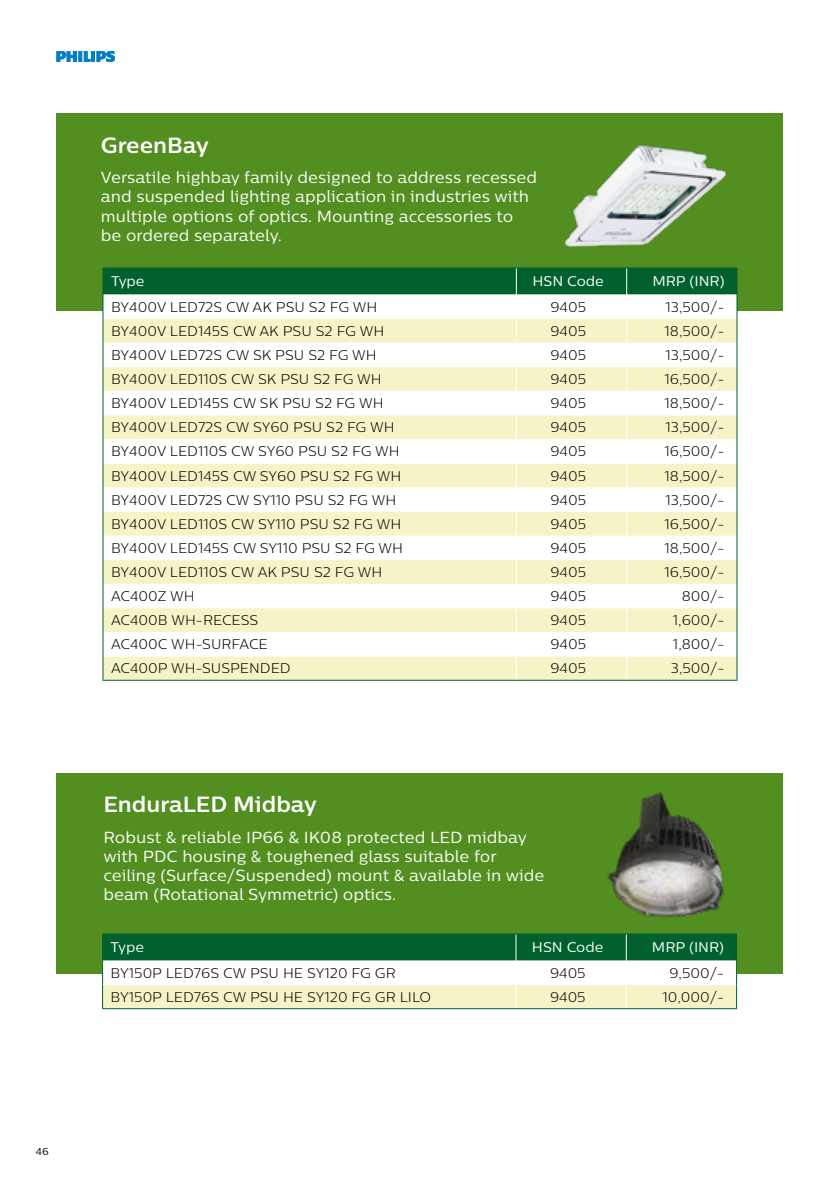
<style>
.page{position:relative;width:840px;height:1191px;background:#fff}
.page>*{position:absolute;margin:0;border:0;box-sizing:border-box;transform-origin:0 0}
.t1{font:700 22px "Centrale Sans Pro";color:#fff}
.t2{font:16px/19.2px "Centrale Sans Pro";color:#fff}
.t3{font:300 14px "Centrale Sans Pro";color:#000}
.t4{font:14px "Centrale Sans Pro";color:#fff}
.t5{font:10px "Centrale Sans Pro";color:#000}
</style>
<div class="page">
<svg style="left:57px;top:51px;width:58px;height:11px"></svg>
<div style="left:57px;top:113px;width:725px;height:197px;background:#528f20"></div>
<hr style="left:102px;top:267px;width:414px;height:1px;background:#00612e">
<hr style="left:516px;top:267px;width:110px;height:1px;background:#00612e">
<hr style="left:626px;top:267px;width:111px;height:1px;background:#00612e">
<hr style="left:102px;top:680px;width:414px;height:1px;background:#00612e">
<hr style="left:516px;top:680px;width:110px;height:1px;background:#00612e">
<hr style="left:626px;top:680px;width:111px;height:1px;background:#00612e">
<svg style="left:102px;top:268px;width:635px;height:412px"></svg>
<img style="left:564px;top:144px;width:163px;height:103px">
<div style="left:57px;top:773px;width:725px;height:201px;background:#528f20"></div>
<hr style="left:102px;top:1008px;width:413px;height:1px;background:#00612e">
<hr style="left:515px;top:1008px;width:111px;height:1px;background:#00612e">
<hr style="left:626px;top:1008px;width:110px;height:1px;background:#00612e">
<hr style="left:102px;top:933px;width:413px;height:1px;background:#00612e">
<hr style="left:515px;top:933px;width:111px;height:1px;background:#00612e">
<svg style="left:102px;top:934px;width:634px;height:74px"></svg>
<img style="left:592px;top:792px;width:145px;height:153px">
<h1 class="t1" style="left:101px;top:131px;width:109px">GreenBay</h1>
<p class="t2" style="left:101px;top:168px;width:437px">Versatile highbay family designed to address recessed and suspended lighting application in industries with multiple options of optics. Mounting accessories to be ordered separately.</p>
<p class="t4" style="left:111px;top:273px;width:35px">Type</p>
<p class="t4" style="left:532px;top:273px;width:73px">HSN Code</p>
<p class="t4" style="left:652px;top:273px;width:74px">MRP (INR)</p>
<p class="t3" style="left:111px;top:298px;width:268px">BY400V LED72S CW AK PSU S2 FG WH</p>
<p class="t3" style="left:550px;top:298px;width:37px">9405</p>
<p class="t3" style="left:665px;top:298px;width:61px">13,500/-</p>
<p class="t3" style="left:111px;top:322px;width:274px">BY400V LED145S CW AK PSU S2 FG WH</p>
<p class="t3" style="left:550px;top:322px;width:37px">9405</p>
<p class="t3" style="left:664px;top:322px;width:61px">18,500/-</p>
<p class="t3" style="left:111px;top:346px;width:267px">BY400V LED72S CW SK PSU S2 FG WH</p>
<p class="t3" style="left:550px;top:346px;width:37px">9405</p>
<p class="t3" style="left:665px;top:346px;width:61px">13,500/-</p>
<p class="t3" style="left:111px;top:370px;width:272px">BY400V LED110S CW SK PSU S2 FG WH</p>
<p class="t3" style="left:550px;top:370px;width:37px">9405</p>
<p class="t3" style="left:664px;top:370px;width:62px">16,500/-</p>
<p class="t3" style="left:111px;top:394px;width:274px">BY400V LED145S CW SK PSU S2 FG WH</p>
<p class="t3" style="left:550px;top:394px;width:37px">9405</p>
<p class="t3" style="left:664px;top:394px;width:61px">18,500/-</p>
<p class="t3" style="left:111px;top:419px;width:285px">BY400V LED72S CW SY60 PSU S2 FG WH</p>
<p class="t3" style="left:550px;top:419px;width:37px">9405</p>
<p class="t3" style="left:665px;top:419px;width:61px">13,500/-</p>
<p class="t3" style="left:111px;top:443px;width:290px">BY400V LED110S CW SY60 PSU S2 FG WH</p>
<p class="t3" style="left:550px;top:443px;width:37px">9405</p>
<p class="t3" style="left:664px;top:443px;width:62px">16,500/-</p>
<p class="t3" style="left:111px;top:467px;width:292px">BY400V LED145S CW SY60 PSU S2 FG WH</p>
<p class="t3" style="left:550px;top:467px;width:37px">9405</p>
<p class="t3" style="left:664px;top:467px;width:61px">18,500/-</p>
<p class="t3" style="left:111px;top:491px;width:286px">BY400V LED72S CW SY110 PSU S2 FG WH</p>
<p class="t3" style="left:550px;top:491px;width:37px">9405</p>
<p class="t3" style="left:665px;top:491px;width:61px">13,500/-</p>
<p class="t3" style="left:111px;top:515px;width:291px">BY400V LED110S CW SY110 PSU S2 FG WH</p>
<p class="t3" style="left:550px;top:515px;width:37px">9405</p>
<p class="t3" style="left:664px;top:515px;width:62px">16,500/-</p>
<p class="t3" style="left:111px;top:539px;width:293px">BY400V LED145S CW SY110 PSU S2 FG WH</p>
<p class="t3" style="left:550px;top:539px;width:37px">9405</p>
<p class="t3" style="left:664px;top:539px;width:61px">18,500/-</p>
<p class="t3" style="left:111px;top:563px;width:273px">BY400V LED110S CW AK PSU S2 FG WH</p>
<p class="t3" style="left:550px;top:563px;width:37px">9405</p>
<p class="t3" style="left:664px;top:563px;width:62px">16,500/-</p>
<p class="t3" style="left:111px;top:587px;width:85px">AC400Z WH</p>
<p class="t3" style="left:550px;top:587px;width:37px">9405</p>
<p class="t3" style="left:681px;top:587px;width:44px">800/-</p>
<p class="t3" style="left:111px;top:611px;width:149px">AC400B WH-RECESS</p>
<p class="t3" style="left:550px;top:611px;width:37px">9405</p>
<p class="t3" style="left:672px;top:611px;width:53px">1,600/-</p>
<p class="t3" style="left:111px;top:636px;width:158px">AC400C WH-SURFACE</p>
<p class="t3" style="left:550px;top:636px;width:37px">9405</p>
<p class="t3" style="left:672px;top:636px;width:53px">1,800/-</p>
<p class="t3" style="left:111px;top:660px;width:181px">AC400P WH-SUSPENDED</p>
<p class="t3" style="left:550px;top:660px;width:37px">9405</p>
<p class="t3" style="left:670px;top:660px;width:55px">3,500/-</p>
<h1 class="t1" style="left:103px;top:790px;width:215px">EnduraLED Midbay</h1>
<p class="t2" style="left:103px;top:827px;width:442px">Robust &amp; reliable IP66 &amp; IK08 protected LED midbay with PDC housing &amp; toughened glass suitable for ceiling (Surface/Suspended) mount &amp; available in wide beam (Rotational Symmetric) optics.</p>
<p class="t4" style="left:110px;top:938px;width:35px">Type</p>
<p class="t4" style="left:531px;top:938px;width:73px">HSN Code</p>
<p class="t4" style="left:651px;top:938px;width:74px">MRP (INR)</p>
<p class="t3" style="left:110px;top:964px;width:286px">BY150P LED76S CW PSU HE SY120 FG GR</p>
<p class="t3" style="left:549px;top:964px;width:37px">9405</p>
<p class="t3" style="left:669px;top:964px;width:56px">9,500/-</p>
<p class="t3" style="left:110px;top:988px;width:322px">BY150P LED76S CW PSU HE SY120 FG GR LILO</p>
<p class="t3" style="left:549px;top:988px;width:37px">9405</p>
<p class="t3" style="left:662px;top:988px;width:63px">10,000/-</p>
<p class="t5" style="left:36px;top:1145px;width:14px">46</p>
</div>
